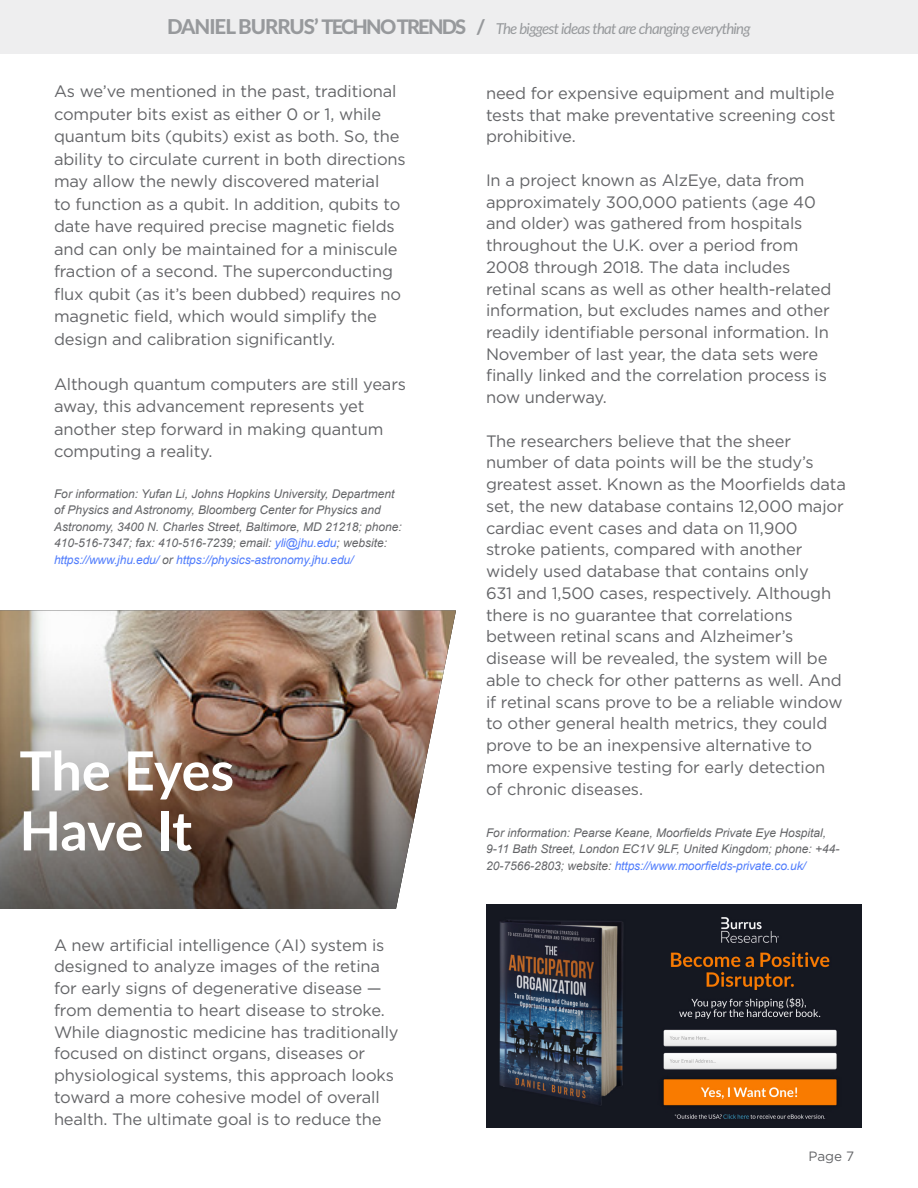
<style>
.page{position:relative;width:918px;height:1188px;background:#fff}
.page>*{position:absolute;margin:0;border:0;box-sizing:border-box;transform-origin:0 0}
.t1{font:700 54px/60px "Lato";letter-spacing:-.015em;color:#fff}
.t2{font:16.5px/21.8px "Gotham";letter-spacing:-.01em;color:#646568}
.t3{font:italic 15px "Lato";letter-spacing:-.05em;color:#97999c}
.t4{font:13.5px "Gotham";color:#646568}
.t5{font:italic 12px/16.5px "Arial";color:#646568}
.s1{font-weight:800;font-style:normal;font-size:20.55px}
.s2{font-weight:800;font-style:normal;font-size:20.1px}
.s3{color:#517dfc}
</style>
<div class="page">
<div style="left:0;top:0;width:918px;height:54px;background:#eeeeef"></div>
<img style="left:0;top:610px;width:456px;height:299px">
<img style="left:486px;top:904px;width:376px;height:224px">
<p class="t3" style="left:167px;top:18px;width:585px"><span class="s1">DANIEL BURRUS’</span> <span class="s2">TECHNO TRENDS /</span> The biggest ideas that are changing everything</p>
<p class="t2" style="left:54px;top:80px;width:353px;line-height:22.5px">As we’ve mentioned in the past, traditional computer bits exist as either 0 or 1, while quantum bits (qubits) exist as both. So, the ability to circulate current in both directions may allow the newly discovered material<br>to function as a qubit. In addition, qubits to date have required precise magnetic fields and can only be maintained for a miniscule fraction of a second. The superconducting flux qubit (as it’s been dubbed) requires no magnetic field, which would simplify the design and calibration significantly.</p>
<p class="t2" style="left:54px;top:372px;width:354px;line-height:22.5px">Although quantum computers are still years away, this advancement represents yet another step forward in making quantum computing a reality.</p>
<p class="t5" style="left:54px;top:485px;width:349px">For information: Yufan Li, Johns Hopkins University, Department of Physics and Astronomy, Bloomberg Center for Physics and Astronomy, 3400 N. Charles Street, Baltimore, MD 21218; phone:<br>410-516-7347; fax: 410-516-7239; email: <span class="s3">yli@jhu.edu</span>; website: <span class="s3">https://www.jhu.edu/</span> or <span class="s3">https://physics-astronomy.jhu.edu/</span></p>
<h1 class="t1" style="left:20px;top:738px;width:216px">The Eyes<br>Have It</h1>
<p class="t2" style="left:54px;top:934px;width:346px">A new artificial intelligence (AI) system is designed to analyze images of the retina for early signs of degenerative disease — from dementia to heart disease to stroke.<br>While diagnostic medicine has traditionally focused on distinct organs, diseases or physiological systems, this approach looks toward a more cohesive model of overall health. The ultimate goal is to reduce the</p>
<p class="t2" style="left:486px;top:82px;width:351px;text-align:justify">need for expensive equipment and multiple tests that make preventative screening cost prohibitive.</p>
<p class="t2" style="left:486px;top:169px;width:347px">In a project known as AlzEye, data from approximately 300,000 patients (age 40 and older) was gathered from hospitals throughout the U.K. over a period from 2008 through 2018. The data includes retinal scans as well as other health-related information, but excludes names and other readily identifiable personal information. In November of last year, the data sets were finally linked and the correlation process is now underway.</p>
<p class="t2" style="left:486px;top:430px;width:361px">The researchers believe that the sheer number of data points will be the study’s greatest asset. Known as the Moorfields data set, the new database contains 12,000 major cardiac event cases and data on 11,900 stroke patients, compared with another widely used database that contains only<br>631 and 1,500 cases, respectively. Although there is no guarantee that correlations between retinal scans and Alzheimer’s disease will be revealed, the system will be able to check for other patterns as well. And if retinal scans prove to be a reliable window to other general health metrics, they could prove to be an inexpensive alternative to more expensive testing for early detection of chronic diseases.</p>
<p class="t5" style="left:486px;top:824px;width:355px">For information: Pearse Keane, Moorfields Private Eye Hospital,<br>9-11 Bath Street, London EC1V 9LF, United Kingdom; phone: +44-<br>20-7566-2803; website: <span class="s3">https://www.moorfields-private.co.uk/</span></p>
<p class="t4" style="left:808px;top:1148px;width:47px">Page 7</p>
</div>
